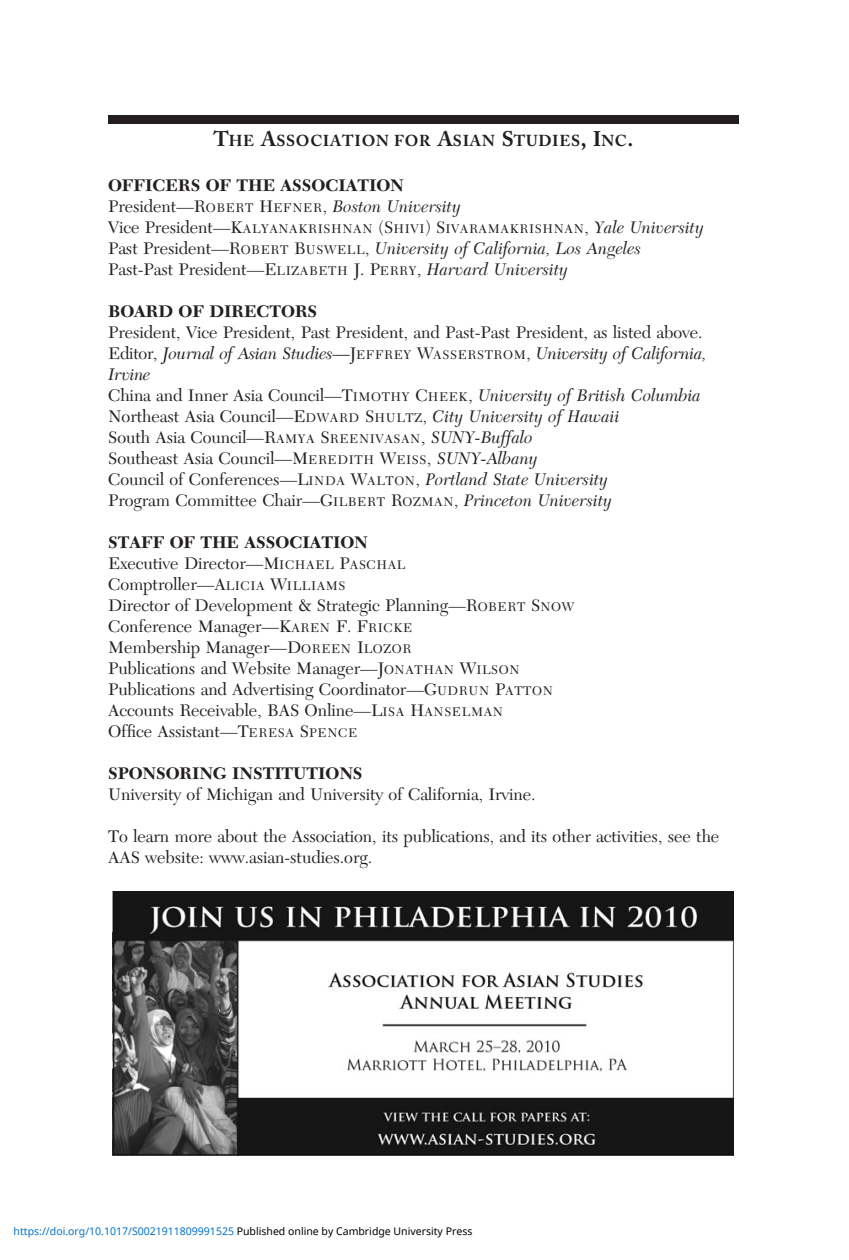
<style>
.page{position:relative;width:849px;height:1260px;background:#fff}
.page>*{position:absolute;margin:0;border:0;box-sizing:border-box;transform-origin:0 0}
.t1{font:17.5px/21px "Adv O Tb 4 a 945 a 4";color:#231f20}
.t2{font:17.5px/21px "Adv O Te 4 f 9 cb 7 e.I";color:#231f20}
.t3{font:17.5px "Adv O Tb 7 edd 0 d 0.B";color:#231f20}
.t4{font:15.75px "Adv O Td 9 aa 755 c.B";letter-spacing:.05em;color:#231f20}
.t5{font:13.12px "Adv O Tb 4 a 945 a 4";letter-spacing:.05em;color:#231f20}
.t6{font:10.5px "Noto Sans";color:#0172cf}
.s1{font-size:21px}
.s2{font-family:"Adv O Tb 4 a 945 a 4"}
.s3{font-family:"Adv O Tb 4 a 945 a 4";font-size:13.12px}
.s4{font-size:17.5px}
.s5{font-family:"Adv O Te 4 f 9 cb 7 e.I";font-size:17.5px}
.s6{font-style:inherit}
.s7{font-size:13.12px}
.s8{font-family:"Adv O Te 4 f 9 cb 7 e.I"}
.s9{font-family:"Adv O Tb 4 a 945 a 4+fb"}
.s10{color:#000}
</style>
<div class="page">
<div style="left:108px;top:115px;width:630px;height:9px;background:#231f20"></div>
<img style="left:113px;top:891px;width:620px;height:264px">
<p class="t4" style="left:213px;top:134px;width:421px"><span class="s1">T</span>HE <span class="s1">A</span>SSOCIATION FOR <span class="s1">A</span>SIAN <span class="s1">S</span>TUDIES<span class="s1">, I</span>NC<span class="s1">.</span></p>
<p class="t3" style="left:108px;top:180px;width:297px">OFFICERS OF THE ASSOCIATION</p>
<p class="t2" style="left:108px;top:198px;width:354px"><span class="s2">President</span><span class="s2">—</span><span class="s2">R</span><span class="s3">OBERT</span> <span class="s2">H</span><span class="s3">EFNER</span><span class="s2">,</span> Boston University</p>
<p class="t5" style="left:108px;top:224px;width:597px"><span class="s4">Vice President</span><span class="s4">—</span><span class="s4">K</span>ALYANAKRISHNAN <span class="s4">(S</span>HIVI<span class="s4">) S</span>IVARAMAKRISHNAN<span class="s4">,</span> <span class="s5">Yale University</span></p>
<p class="t2" style="left:108px;top:240px;width:534px"><span class="s2">Past President</span><span class="s2">—</span><span class="s2">R</span><span class="s3">OBERT</span> <span class="s2">B</span><span class="s3">USWELL</span><span class="s2">,</span> University of California, Los Angeles</p>
<p class="t1" style="left:108px;top:261px;width:461px">Past-Past President<span class="s6">—</span>E<span class="s7">LIZABETH</span> J. P<span class="s7">ERRY</span>, <span class="s8">Harvard University</span></p>
<p class="t3" style="left:108px;top:306px;width:211px">BOARD OF DIRECTORS</p>
<p class="t1" style="left:108px;top:324px;width:595px">President, Vice President, Past President, and Past-Past President, as listed above.</p>
<p class="t2" style="left:108px;top:345px;width:599px"><span class="s2">Editor,</span> Journal of Asian Studies<span class="s6">—</span><span class="s2">J</span><span class="s3">EFFREY</span> <span class="s2">W</span><span class="s3">ASSERSTROM</span><span class="s2">,</span> University of California,<br>Irvine</p>
<p class="t1" style="left:108px;top:387px;width:594px">China and Inner Asia Council<span class="s6">—</span>T<span class="s7">IMOTHY</span> C<span class="s7">HEEK</span>, <span class="s8">University of British Columbia </span>Northeast Asia Council<span class="s6">—</span>E<span class="s7">DWARD</span> S<span class="s7">HULTZ</span>, <span class="s8">City University of Hawaii<br></span>South Asia Council<span class="s6">—</span>R<span class="s7">AMYA</span> S<span class="s7">REENIVASAN</span>, <span class="s8">SUNY-Buffalo<br></span>Southeast Asia Council<span class="s6">—</span>M<span class="s7">EREDITH</span> W<span class="s7">EISS</span>, <span class="s8">SUNY-Albany<br></span>Council of Conferences<span class="s6">—</span>L<span class="s7">INDA</span> W<span class="s7">ALTON</span>, <span class="s8">Portland State University<br></span>Program Committee Chair<span class="s6">—</span>G<span class="s7">ILBERT</span> R<span class="s7">OZMAN</span>, <span class="s8">Princeton University</span></p>
<p class="t3" style="left:108px;top:537px;width:261px">STAFF OF THE ASSOCIATION</p>
<p class="t1" style="left:108px;top:555px;width:467px">Executive Director<span class="s6">—</span>M<span class="s7">ICHAEL</span> P<span class="s7">ASCHAL<br></span>Comptroller<span class="s6">—</span>A<span class="s7">LICIA</span> W<span class="s7">ILLIAMS<br></span>Director of Development &amp; Strategic Planning<span class="s6">—</span>R<span class="s7">OBERT</span> S<span class="s7">NOW </span>Conference Manager<span class="s6">—</span>K<span class="s7">AREN</span> F. F<span class="s7">RICKE<br></span>Membership Manager<span class="s6">—</span>D<span class="s7">OREEN</span> I<span class="s7">LOZOR<br></span>Publications and Website Manager<span class="s6">—</span>J<span class="s7">ONATHAN</span> W<span class="s7">ILSON </span>Publications and Advertising Coordinator<span class="s6">—</span>G<span class="s7">UDRUN</span> P<span class="s7">ATTON </span>Accounts Receivable, BAS Online<span class="s6">—</span>L<span class="s7">ISA</span> H<span class="s7">ANSELMAN<br></span>Of<span class="s9">fi</span>ce Assistant<span class="s6">—</span>T<span class="s7">ERESA</span> S<span class="s7">PENCE</span></p>
<p class="t3" style="left:108px;top:768px;width:256px">SPONSORING INSTITUTIONS</p>
<p class="t1" style="left:108px;top:786px;width:429px">University of Michigan and University of California, Irvine.</p>
<p class="t1" style="left:108px;top:828px;width:612px">To learn more about the Association, its publications, and its other activities, see the<br>AAS website: www.asian-studies.org.</p>
<p class="t6" style="left:14px;top:1224px;width:460px">https://doi.org/10.1017/S0021911809991525 <span class="s10">Published online by Cambridge University Press</span></p>
</div>
